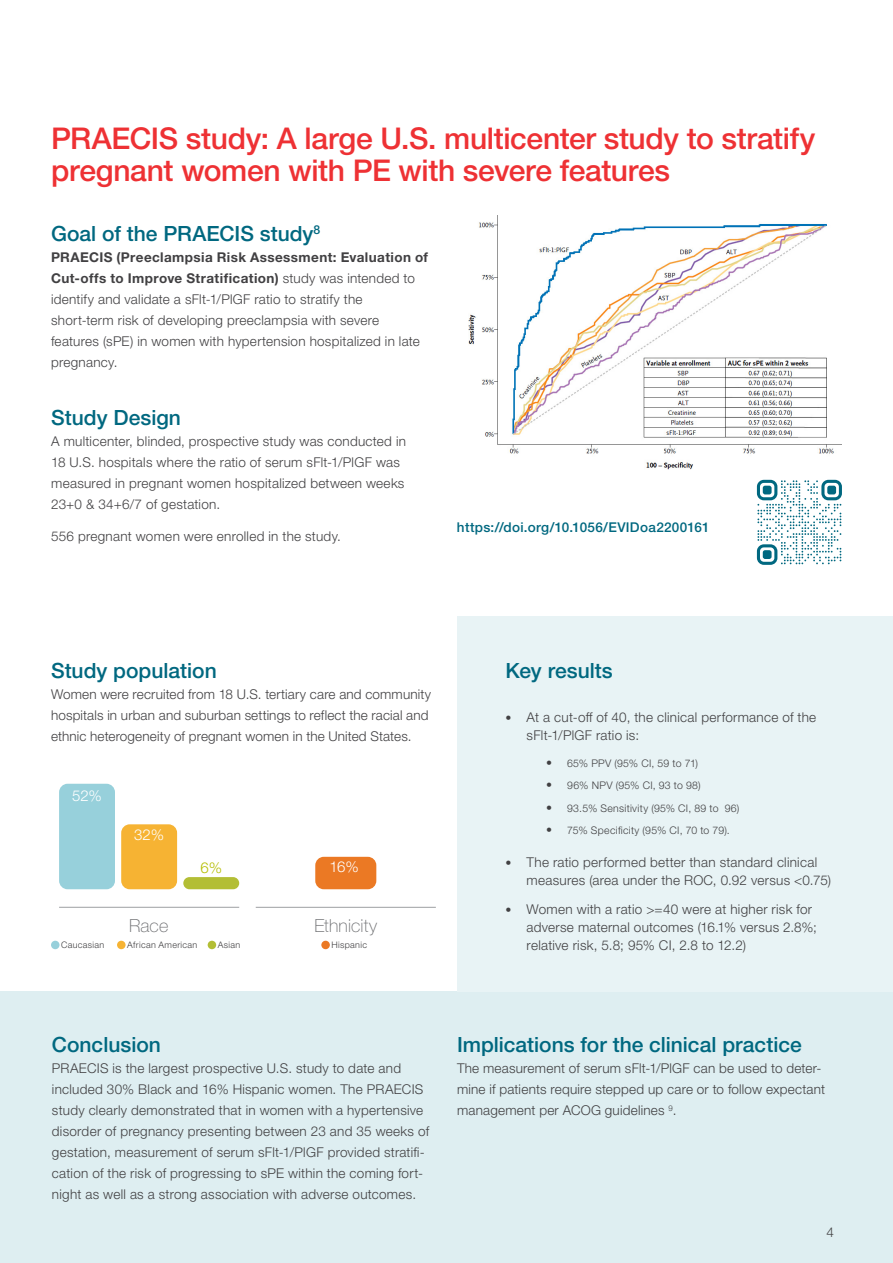
<style>
.page{position:relative;width:893px;height:1263px;background:#fff}
.page>*{position:absolute;margin:0;border:0;box-sizing:border-box;transform-origin:0 0}
.t1{font:500 30px/31.5px "Helvetica Neue LTW1 G";letter-spacing:-.01em;color:#ee3134}
.t2{font:500 21px "Helvetica Neue LTW1 G";color:#006880}
.t3{font:100 18px "Helvetica Neue LTW1 G";letter-spacing:.005em;color:#696a6d}
.t4{font:300 15px "Helvetica Neue LTW1 G";color:#fff}
.t5{font:300 15px "Helvetica Neue LTW1 G";color:#b5bd00}
.t6{font:300 13.5px/21px "Helvetica Neue LTW1 G";letter-spacing:.02em;color:#414042}
.t7{font:500 13.5px "Helvetica Neue LTW1 G";letter-spacing:.02em;color:#006880}
.t8{font:300 10.5px "Helvetica Neue LTW1 G";letter-spacing:.03em;color:#414042}
.t9{font:300 9px "Helvetica Neue LTW1 G";letter-spacing:.035em;color:#414042}
.s1{font-weight:700}
.s2{font-size:12px}
</style>
<div class="page">
<div style="left:0;top:992px;width:893px;height:271px;background:#deeef1"></div>
<div style="left:59px;top:784px;width:56px;height:105px;background:#97d0db;border-radius:9px"></div>
<div style="left:121px;top:824px;width:56px;height:65px;background:#f6b333;border-radius:9px"></div>
<div style="left:183px;top:877px;width:56px;height:12px;background:#b3be35;border-radius:6px"></div>
<div style="left:51px;top:941px;width:9px;height:8px;background:#97d0db;border-radius:50%"></div>
<div style="left:117px;top:941px;width:9px;height:8px;background:#f6b333;border-radius:50%"></div>
<div style="left:208px;top:941px;width:8px;height:8px;background:#b3be35;border-radius:50%"></div>
<hr style="left:59px;top:907px;width:180px;height:1px;background:#9d9fa2">
<div style="left:315px;top:857px;width:61px;height:32px;background:#eb7924;border-radius:9px"></div>
<hr style="left:256px;top:907px;width:180px;height:1px;background:#9d9fa2">
<div style="left:321px;top:941px;width:9px;height:8px;background:#eb7924;border-radius:50%"></div>
<img style="left:469px;top:215px;width:372px;height:254px">
<div style="left:457px;top:617px;width:436px;height:375px;background:#e8f3f5"></div>
<svg style="left:757px;top:480px;width:85px;height:85px"></svg>
<h1 class="t1" style="left:51px;top:123px;width:766px">PRAECIS study: A large U.S. multicenter study to stratify pregnant women with PE with severe features</h1>
<h2 class="t2" style="left:51px;top:221px;width:271px">Goal of the PRAECIS study<sup>8</sup></h2>
<p class="t6" style="left:51px;top:246px;width:379px"><span class="s1">PRAECIS (Preeclampsia Risk Assessment: Evaluation of Cut-offs to Improve Stratification)</span> study was intended to identify and validate a sFlt-1/PlGF ratio to stratify the short-term risk of developing preeclampsia with severe features (sPE) in women with hypertension hospitalized in late pregnancy.</p>
<h2 class="t2" style="left:51px;top:405px;width:131px">Study Design</h2>
<p class="t6" style="left:51px;top:431px;width:356px">A multicenter, blinded, prospective study was conducted in 18 U.S. hospitals where the ratio of serum sFlt-1/PlGF was measured in pregnant women hospitalized between weeks 23+0 &amp; 34+6/7 of gestation.</p>
<p class="t6" style="left:51px;top:525px;width:291px">556 pregnant women were enrolled in the study.</p>
<p class="t7" style="left:457px;top:519px;width:254px">https://doi.org/10.1056/EVIDoa2200161</p>
<h2 class="t2" style="left:51px;top:658px;width:167px">Study population</h2>
<p class="t6" style="left:51px;top:684px;width:382px">Women were recruited from 18 U.S. tertiary care and community hospitals in urban and suburban settings to reflect the racial and ethnic heterogeneity of pregnant women in the United States.</p>
<p class="t4" style="left:72px;top:786px;width:31px">52%</p>
<p class="t4" style="left:134px;top:826px;width:31px">32%</p>
<h3 class="t3" style="left:129px;top:915px;width:41px">Race</h3>
<p class="t5" style="left:200px;top:858px;width:23px">6%</p>
<p class="t9" style="left:61px;top:939px;width:45px">Caucasian</p>
<p class="t9" style="left:127px;top:939px;width:72px">African American</p>
<p class="t9" style="left:218px;top:939px;width:24px">Asian</p>
<p class="t4" style="left:330px;top:858px;width:31px">16%</p>
<h3 class="t3" style="left:314px;top:915px;width:64px">Ethnicity</h3>
<p class="t9" style="left:332px;top:939px;width:37px">Hispanic</p>
<h2 class="t2" style="left:506px;top:658px;width:109px">Key results</h2>
<p class="t6" style="left:527px;top:708px;width:291px;line-height:18px;text-indent:-21px"><span class="s2">•</span> At a cut-off of 40, the clinical performance of the sFlt-1/PlGF ratio is:</p>
<p class="t8" style="left:546px;top:756px;width:153px"><span class="s2">•</span> 65% PPV (95% CI, 59 to 71)</p>
<p class="t8" style="left:546px;top:779px;width:156px"><span class="s2">•</span> 96% NPV (95% CI, 93 to 98)</p>
<p class="t8" style="left:546px;top:801px;width:195px"><span class="s2">•</span> 93.5% Sensitivity (95% CI, 89 to 96)</p>
<p class="t8" style="left:546px;top:824px;width:185px"><span class="s2">•</span> 75% Specificity (95% CI, 70 to 79).</p>
<p class="t6" style="left:527px;top:853px;width:306px;line-height:18px;text-indent:-21px"><span class="s2">•</span> The ratio performed better than standard clinical measures (area under the ROC, 0.92 versus &lt;0.75)</p>
<p class="t6" style="left:527px;top:900px;width:292px;line-height:18px;text-indent:-21px"><span class="s2">•</span> Women with a ratio &gt;=40 were at higher risk for adverse maternal outcomes (16.1% versus 2.8%; relative risk, 5.8; 95% CI, 2.8 to 12.2)</p>
<h2 class="t2" style="left:52px;top:1032px;width:111px">Conclusion</h2>
<p class="t6" style="left:52px;top:1058px;width:379px">PRAECIS is the largest prospective U.S. study to date and included 30% Black and 16% Hispanic women. The PRAECIS study clearly demonstrated that in women with a hypertensive disorder of pregnancy presenting between 23 and 35 weeks of gestation, measurement of serum sFlt-1/PlGF provided stratifi&shy;cation of the risk of progressing to sPE within the coming fort&shy;night as well as a strong association with adverse outcomes.</p>
<h2 class="t2" style="left:457px;top:1032px;width:346px">Implications for the clinical practice</h2>
<p class="t6" style="left:457px;top:1058px;width:370px">The measurement of serum sFlt-1/PlGF can be used to deter&shy;mine if patients require stepped up care or to follow expectant management per ACOG guidelines <sup>9</sup>.</p>
<p class="t6" style="left:826px;top:1221px;width:9px">4</p>
</div>
